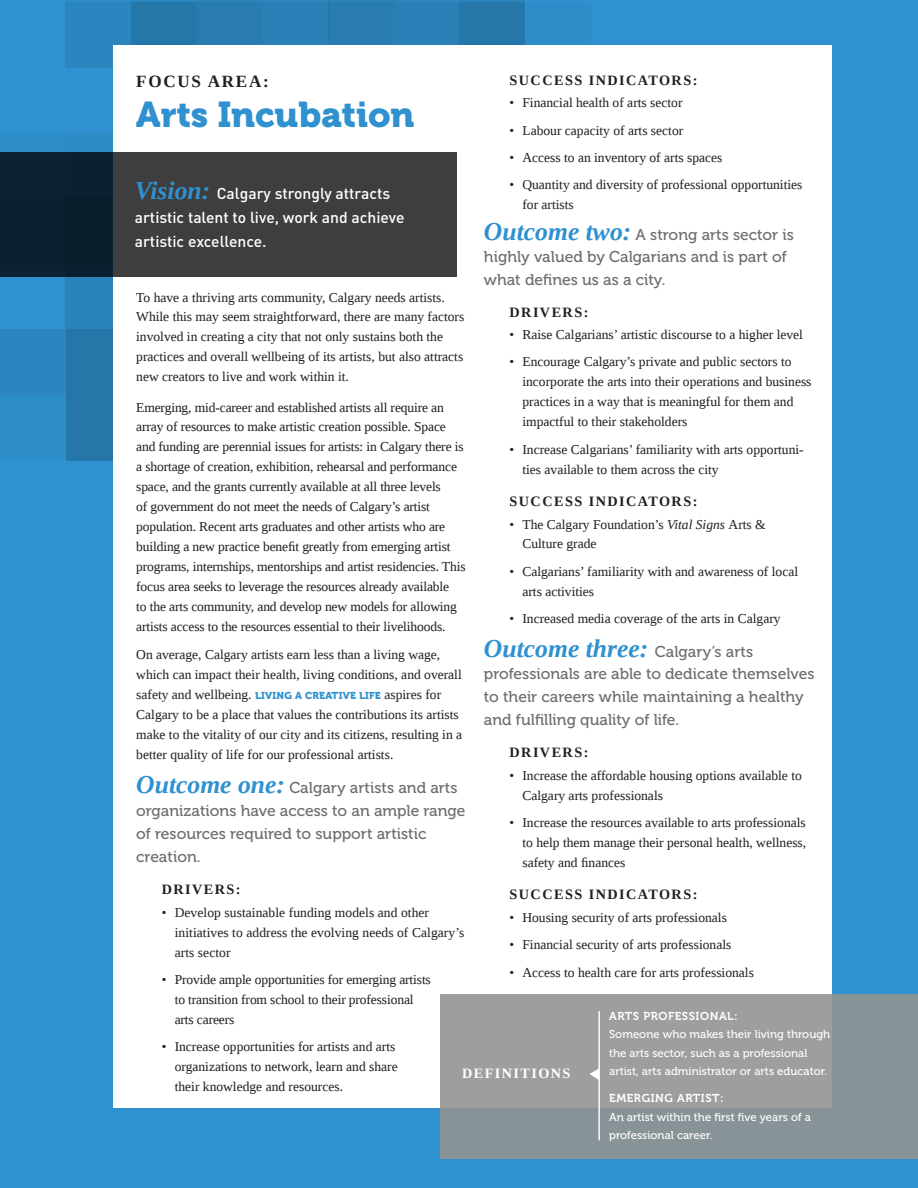
<style>
.page{position:relative;width:918px;height:1188px;background:#2f91cf}
.page>*{position:absolute;margin:0;border:0;box-sizing:border-box;transform-origin:0 0}
.t1{font:35.7px "Museo 900";color:#2f91cf}
.t2{font:italic 700 25.65px "Liberation Serif";color:#2f91cf}
.t3{font:700 17.1px "Liberation Serif";letter-spacing:.1em;color:#231f20}
.t4{font:15.6px/22.8px "Museo 500";color:#6c6d70}
.t5{font:500 15.6px/24.2px "DIN";color:#fff}
.t6{font:700 14.25px "Liberation Serif";letter-spacing:.1em;color:#231f20}
.t7{font:700 14.25px "Liberation Serif";letter-spacing:.1em;color:#fff}
.t8{font:13.5px/20px "Liberation Serif";color:#231f20}
.t9{font:11.4px/18.5px "Museo 500";color:#fff}
.t10{font:11.4px "Museo 700";letter-spacing:.05em;color:#fff}
.s1{font-family:"Liberation Serif";font-weight:700;font-style:italic;font-size:25.65px;color:#2f91cf}
.s2{font-style:italic}
.s3{font-family:"Museo 500";font-weight:400;font-style:normal;font-size:15.6px;color:#6c6d70}
.s4{font-family:"Museo 900";font-size:10.05px;color:#2f91cf}
</style>
<div class="page">
<div style="left:0;top:329px;width:66px;height:66px;background:#2b86bf"></div>
<div style="left:0;top:395px;width:66px;height:65px;background:#2d8dc8"></div>
<div style="left:0;top:133px;width:66px;height:65px;background:#2d8dc8"></div>
<svg style="left:66px;top:0;width:459px;height:461px"></svg>
<div style="left:113px;top:45px;width:719px;height:1063px;background:#fff"></div>
<svg style="left:0;top:153px;width:457px;height:124px;background:#31363b"></svg>
<svg style="left:441px;top:994px;width:477px;height:165px;background:#949999"></svg>
<hr style="left:598px;top:1011px;width:2px;height:129px;background:#fff">
<svg style="left:589px;top:1069px;width:9px;height:11px"></svg>
<p class="t6" style="left:510px;top:72px;width:189px">SUCCESS INDICATORS:</p>
<p class="t8" style="left:510px;top:93px;width:174px">• Financial health of arts sector</p>
<p class="t8" style="left:510px;top:120px;width:175px">• Labour capacity of arts sector</p>
<p class="t8" style="left:510px;top:147px;width:214px">• Access to an inventory of arts spaces</p>
<p class="t8" style="left:522px;top:175px;width:282px;text-indent:-13px">• Quantity and diversity of professional opportunities for artists</p>
<p class="t4" style="left:484px;top:223px;width:312px"><span class="s1">Outcome two:</span> A strong arts sector is highly valued by Calgarians and is part of what defines us as a city.</p>
<p class="t6" style="left:510px;top:304px;width:80px">DRIVERS:</p>
<p class="t8" style="left:510px;top:325px;width:295px">• Raise Calgarians’ artistic discourse to a higher level</p>
<p class="t8" style="left:522px;top:352px;width:291px;text-indent:-13px">• Encourage Calgary’s private and public sectors to incorporate the arts into their operations and business practices in a way that is meaningful for them and impactful to their stakeholders</p>
<p class="t8" style="left:522px;top:439px;width:283px;text-indent:-13px">• Increase Calgarians’ familiarity with arts opportuni&shy;ties available to them across the city</p>
<p class="t6" style="left:510px;top:493px;width:189px">SUCCESS INDICATORS:</p>
<p class="t8" style="left:522px;top:514px;width:245px;text-indent:-13px">• The Calgary Foundation’s <span class="s2">Vital Signs</span> Arts &amp;<br>Culture grade</p>
<p class="t8" style="left:522px;top:561px;width:277px;text-indent:-13px">• Calgarians’ familiarity with and awareness of local arts activities</p>
<p class="t8" style="left:510px;top:609px;width:273px">• Increased media coverage of the arts in Calgary</p>
<h2 class="t2" style="left:484px;top:634px;width:271px">Outcome three: <span class="s3">Calgary’s arts</span></h2>
<p class="t4" style="left:484px;top:663px;width:332px">professionals are able to dedicate themselves to their careers while maintaining a healthy and fulfilling quality of life.</p>
<p class="t6" style="left:510px;top:744px;width:80px">DRIVERS:</p>
<p class="t8" style="left:522px;top:765px;width:281px;text-indent:-13px">• Increase the affordable housing options available to<br>Calgary arts professionals</p>
<p class="t8" style="left:522px;top:813px;width:285px;text-align:justify;text-indent:-13px">• Increase the resources available to arts professionals to help them manage their personal health, wellness, safety and finances</p>
<p class="t6" style="left:510px;top:887px;width:189px">SUCCESS INDICATORS:</p>
<p class="t8" style="left:510px;top:907px;width:219px">• Housing security of arts professionals</p>
<p class="t8" style="left:510px;top:935px;width:223px">• Financial security of arts professionals</p>
<p class="t8" style="left:510px;top:962px;width:246px">• Access to health care for arts professionals</p>
<p class="t3" style="left:136px;top:71px;width:134px">FOCUS AREA:</p>
<h1 class="t1" style="left:136px;top:94px;width:280px">Arts Incubation</h1>
<p class="t5" style="left:135px;top:180px;width:271px"><span class="s1">Vision:</span> Calgary strongly attracts artistic talent to live, work and achieve artistic excellence.</p>
<p class="t8" style="left:136px;top:287px;width:330px">To have a thriving arts community, Calgary needs artists.<br>While this may seem straightforward, there are many factors involved in creating a city that not only sustains both the practices and overall wellbeing of its artists, but also attracts new creators to live and work within it.</p>
<p class="t8" style="left:136px;top:397px;width:331px">Emerging, mid-career and established artists all require an array of resources to make artistic creation possible. Space and funding are perennial issues for artists: in Calgary there is a shortage of creation, exhibition, rehearsal and performance space, and the grants currently available at all three levels<br>of government do not meet the needs of Calgary’s artist population. Recent arts graduates and other artists who are building a new practice benefit greatly from emerging artist programs, internships, mentorships and artist residencies. This focus area seeks to leverage the resources already available<br>to the arts community, and develop new models for allowing artists access to the resources essential to their livelihoods.</p>
<p class="t8" style="left:136px;top:645px;width:328px">On average, Calgary artists earn less than a living wage, which can impact their health, living conditions, and overall safety and wellbeing. <span class="s4">LIVING A CREATIVE LIFE</span> aspires for Calgary to be a place that values the contributions its artists make to the vitality of our city and its citizens, resulting in a better quality of life for our professional artists.</p>
<p class="t4" style="left:136px;top:777px;width:331px"><span class="s1">Outcome one:</span> Calgary artists and arts organizations have access to an ample range of resources required to support artistic creation.</p>
<p class="t6" style="left:162px;top:881px;width:80px">DRIVERS:</p>
<p class="t8" style="left:175px;top:902px;width:291px;text-indent:-13px">• Develop sustainable funding models and other initiatives to address the evolving needs of Calgary’s arts sector</p>
<p class="t8" style="left:175px;top:969px;width:258px;text-indent:-13px">• Provide ample opportunities for emerging artists to transition from school to their professional arts careers</p>
<p class="t8" style="left:175px;top:1037px;width:225px;text-indent:-13px">• Increase opportunities for artists and arts organizations to network, learn and share their knowledge and resources.</p>
<p class="t10" style="left:609px;top:1010px;width:130px">ARTS PROFESSIONAL:</p>
<p class="t9" style="left:609px;top:1025px;width:223px">Someone who makes their living through the arts sector, such as a professional artist, arts administrator or arts educator.</p>
<p class="t10" style="left:609px;top:1092px;width:116px">EMERGING ARTIST:</p>
<p class="t9" style="left:609px;top:1108px;width:203px">An artist within the first five years of a professional career.</p>
<p class="t7" style="left:462px;top:1065px;width:110px">DEFINITIONS</p>
</div>
